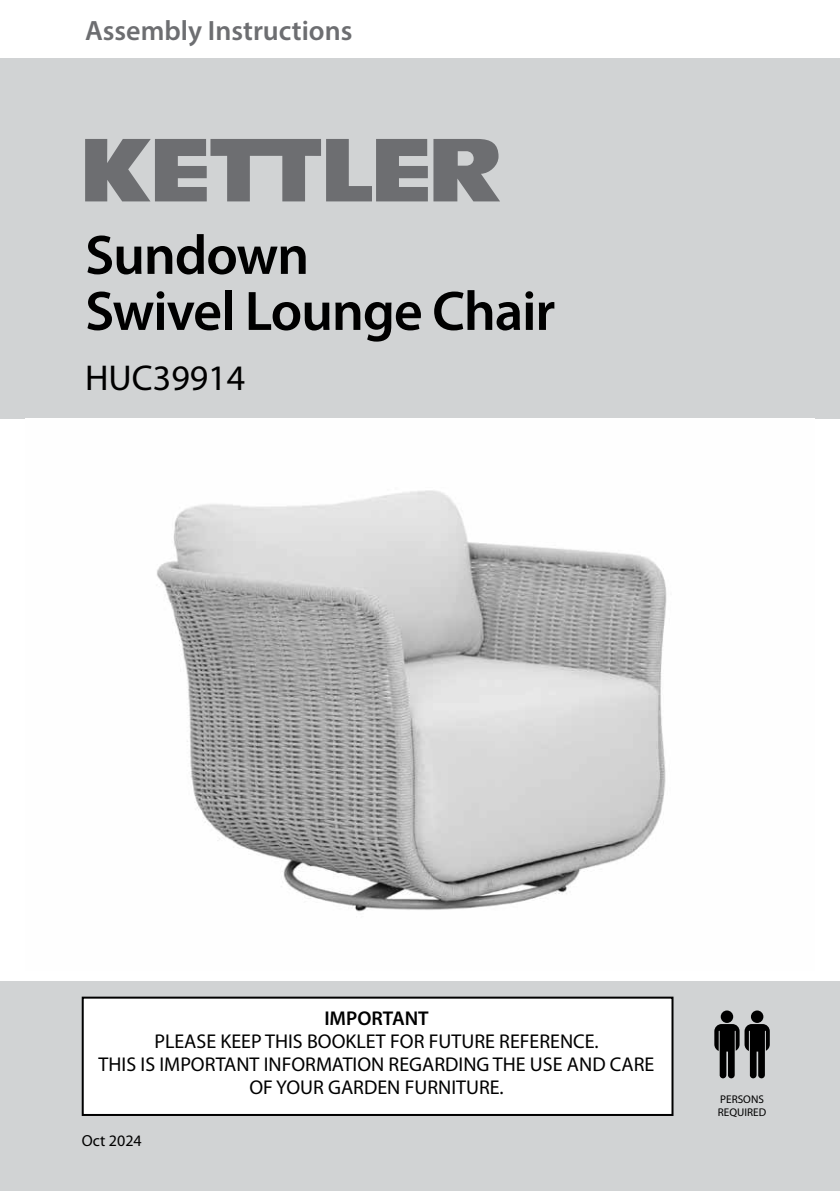
<style>
.page{position:relative;width:840px;height:1191px;background:#fff}
.page>*{position:absolute;margin:0;border:0;box-sizing:border-box;transform-origin:0 0}
.t1{font:600 56px/56px "Myriad Pro";letter-spacing:-.02em;color:#000}
.t2{font:36px "Myriad Pro";color:#000}
.t3{font:600 28px "Myriad Pro";color:#6d6e71}
.t4{font:20px/23px "Myriad Pro";color:#000;text-align:center}
.t5{font:600 20px "Myriad Pro";color:#000}
.t6{font:16px "Myriad Pro";color:#000}
.t7{font:11.2px/13.4px "Myriad Pro";color:#000}
</style>
<div class="page">
<div style="left:0;top:4px;width:839px;height:414px;background:#d1d3d4"></div>
<div style="left:0;top:0;width:839px;height:58px;background:#fff"></div>
<svg style="left:433px;top:139px;width:67px;height:62px"></svg>
<svg style="left:85px;top:139px;width:342px;height:62px"></svg>
<div style="left:0;top:981px;width:839px;height:210px;background:#d1d3d4"></div>
<div style="left:83px;top:997px;width:589px;height:118px;background:#fff"></div>
<div style="left:82px;top:996px;width:591px;height:120px;border:2px solid #000"></div>
<div style="left:720px;top:1010px;width:12px;height:13px;background:#000;border-radius:50%"></div>
<svg style="left:750px;top:1010px;width:13px;height:13px"></svg>
<svg style="left:714px;top:1024px;width:55px;height:54px"></svg>
<img style="left:157px;top:490px;width:510px;height:422px">
<h3 class="t3" style="left:85px;top:13px;width:269px">Assembly Instructions</h3>
<h1 class="t1" style="left:85px;top:226px;width:471px">Sundown<br>Swivel Lounge Chair</h1>
<h2 class="t2" style="left:85px;top:358px;width:161px">HUC39914</h2>
<p class="t5" style="left:324px;top:1005px;width:106px">IMPORTANT</p>
<p class="t4" style="left:99px;top:1030px;width:557px">PLEASE KEEP THIS BOOKLET FOR FUTURE REFERENCE.<br>THIS IS IMPORTANT INFORMATION REGARDING THE USE AND CARE<br>OF YOUR GARDEN FURNITURE.</p>
<p class="t6" style="left:82px;top:1132px;width:61px">Oct 2024</p>
<p class="t7" style="left:717px;top:1092px;width:50px">PERSONS<br>REQUIRED</p>
</div>
